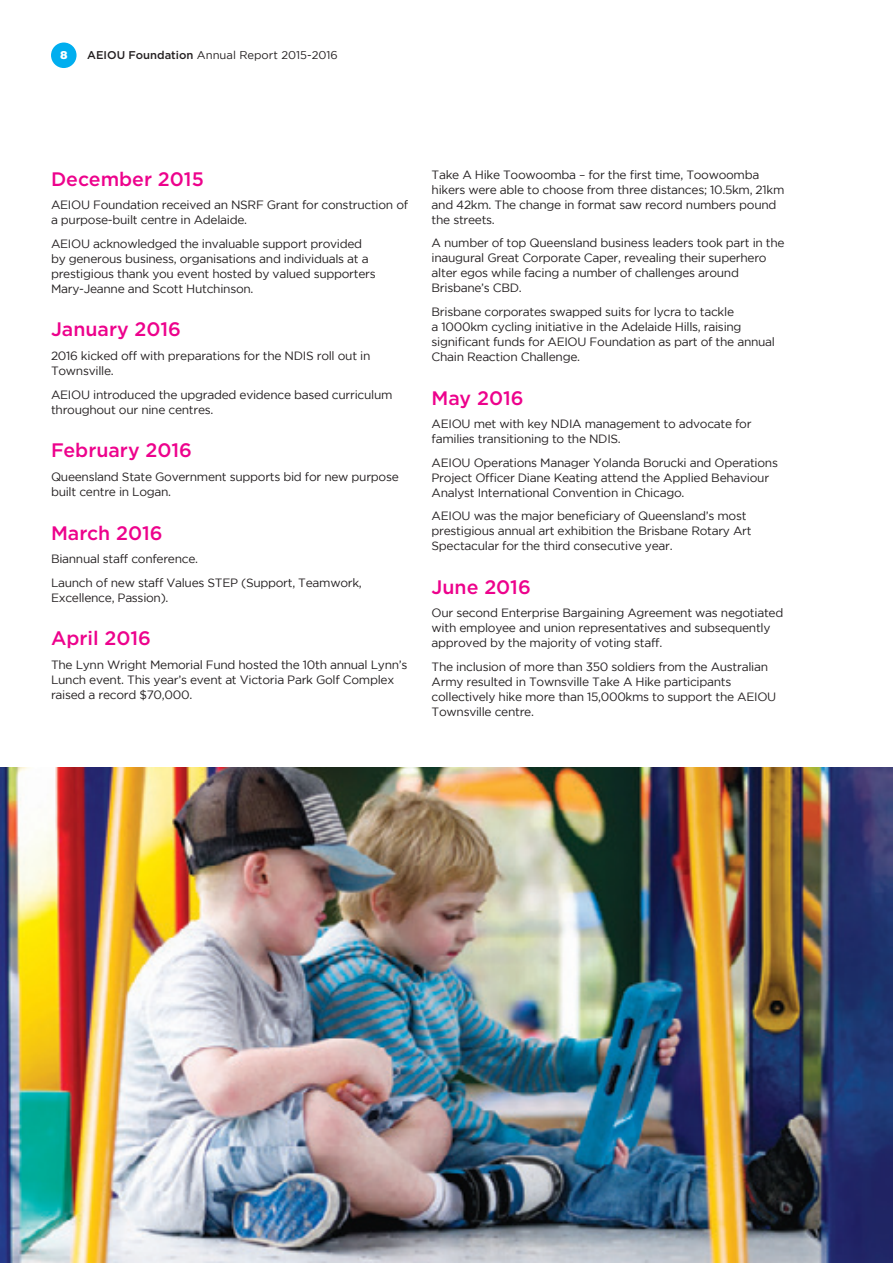
<style>
.page{position:relative;width:893px;height:1263px;background:#fff}
.page>*{position:absolute;margin:0;border:0;box-sizing:border-box;transform-origin:0 0}
.t1{font:500 19.5px "Gotham";color:#ed028c}
.t2{font:12px/15px "Gotham";letter-spacing:-.025em;color:#231f20}
.t3{font:11.25px "Gotham";color:#231f20}
.t4{font:900 11.25px "Helvetica Rounded";color:#fff}
.s1{font-weight:500}
</style>
<div class="page">
<hr style="left:892px;top:0;width:1px;height:315px;background:#ed028c">
<img style="left:0;top:767px;width:893px;height:496px">
<div style="left:51px;top:43px;width:26px;height:25px;background:#00aeef;border-radius:50%"></div>
<p class="t4" style="left:60px;top:47px;width:9px">8</p>
<p class="t3" style="left:87px;top:48px;width:252px"><span class="s1">AEIOU Foundation</span> Annual Report 2015-2016</p>
<h1 class="t1" style="left:51px;top:166px;width:154px">December 2015</h1>
<p class="t2" style="left:51px;top:197px;width:359px">AEIOU Foundation received an NSRF Grant for construction of a purpose-built centre in Adelaide.</p>
<p class="t2" style="left:51px;top:236px;width:326px">AEIOU acknowledged the invaluable support provided by generous business, organisations and individuals at a prestigious thank you event hosted by valued supporters Mary-Jeanne and Scott Hutchinson.</p>
<h1 class="t1" style="left:51px;top:317px;width:132px">January 2016</h1>
<p class="t2" style="left:51px;top:348px;width:321px">2016 kicked off with preparations for the NDIS roll out in<br>Townsville.</p>
<p class="t2" style="left:51px;top:387px;width:343px">AEIOU introduced the upgraded evidence based curriculum throughout our nine centres.</p>
<h1 class="t1" style="left:51px;top:438px;width:142px">February 2016</h1>
<p class="t2" style="left:51px;top:469px;width:349px">Queensland State Government supports bid for new purpose built centre in Logan.</p>
<h1 class="t1" style="left:51px;top:520px;width:113px">March 2016</h1>
<p class="t2" style="left:51px;top:547px;width:312px;line-height:23.5px">Biannual staff conference.<br>Launch of new staff Values STEP (Support, Teamwork,</p>
<p class="t2" style="left:51px;top:590px;width:119px">Excellence, Passion).</p>
<h1 class="t1" style="left:51px;top:626px;width:102px">April 2016</h1>
<p class="t2" style="left:51px;top:657px;width:358px">The Lynn Wright Memorial Fund hosted the 10th annual Lynn’s<br>Lunch event. This year’s event at Victoria Park Golf Complex raised a record $70,000.</p>
<p class="t2" style="left:432px;top:167px;width:354px">Take A Hike Toowoomba – for the first time, Toowoomba hikers were able to choose from three distances; 10.5km, 21km and 42km. The change in format saw record numbers pound the streets.</p>
<p class="t2" style="left:432px;top:235px;width:355px">A number of top Queensland business leaders took part in the inaugural Great Corporate Caper, revealing their superhero alter egos while facing a number of challenges around Brisbane’s CBD.</p>
<p class="t2" style="left:432px;top:304px;width:345px">Brisbane corporates swapped suits for lycra to tackle<br>a 1000km cycling initiative in the Adelaide Hills, raising significant funds for AEIOU Foundation as part of the annual Chain Reaction Challenge.</p>
<h1 class="t1" style="left:432px;top:385px;width:93px">May 2016</h1>
<p class="t2" style="left:432px;top:416px;width:321px">AEIOU met with key NDIA management to advocate for families transitioning to the NDIS.</p>
<p class="t2" style="left:432px;top:455px;width:348px">AEIOU Operations Manager Yolanda Borucki and Operations<br>Project Officer Diane Keating attend the Applied Behaviour<br>Analyst International Convention in Chicago.</p>
<p class="t2" style="left:432px;top:508px;width:322px">AEIOU was the major beneficiary of Queensland’s most prestigious annual art exhibition the Brisbane Rotary Art<br>Spectacular for the third consecutive year.</p>
<h1 class="t1" style="left:432px;top:574px;width:101px">June 2016</h1>
<p class="t2" style="left:432px;top:605px;width:353px">Our second Enterprise Bargaining Agreement was negotiated with employee and union representatives and subsequently approved by the majority of voting staff.</p>
<p class="t2" style="left:432px;top:659px;width:346px">The inclusion of more than 350 soldiers from the Australian Army resulted in Townsville Take A Hike participants collectively hike more than 15,000kms to support the AEIOU Townsville centre.</p>
</div>
